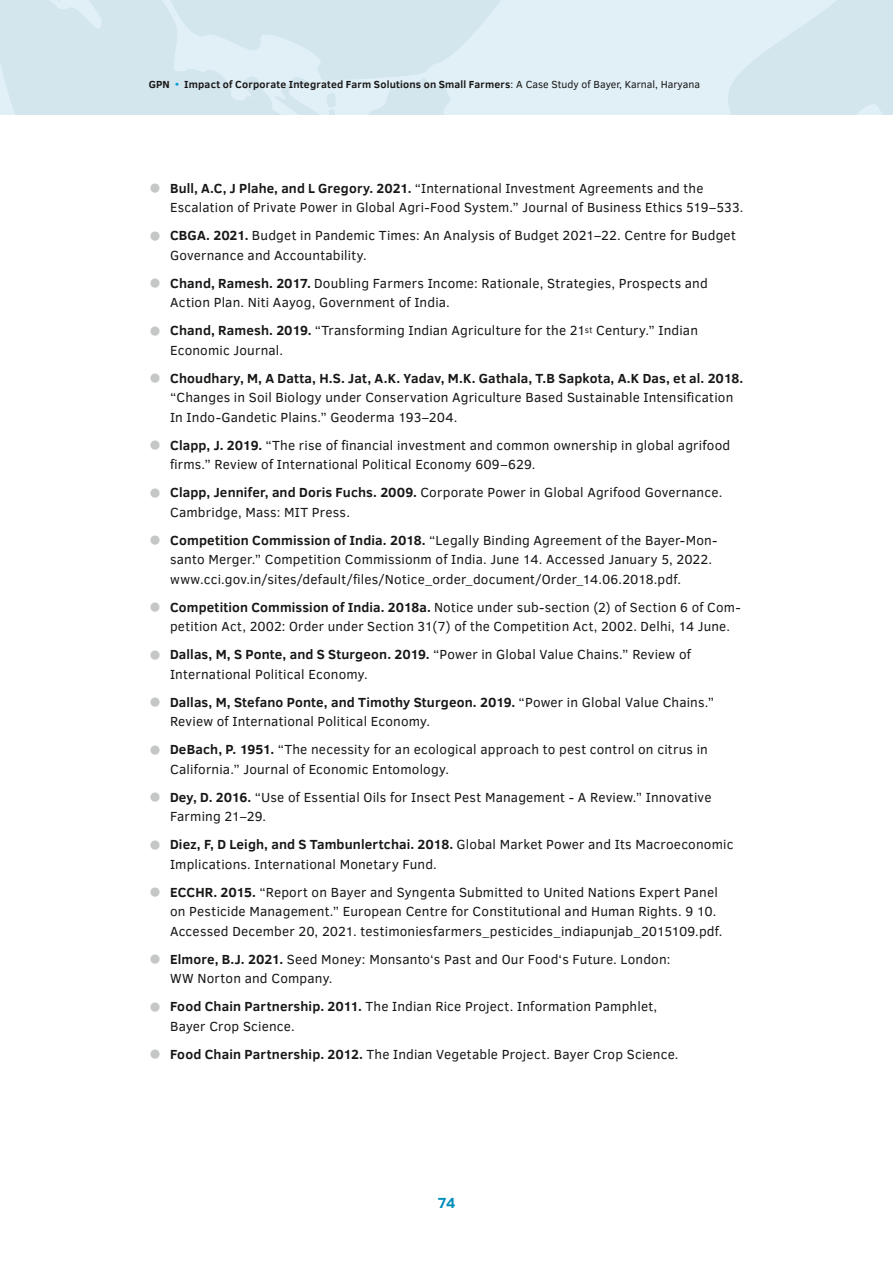
<style>
.page{position:relative;width:893px;height:1263px;background:#fff}
.page>*{position:absolute;margin:0;border:0;box-sizing:border-box;transform-origin:0 0}
.t1{font:700 15px "Clear Sans";color:#008dbb}
.t2{font:13.5px/19.5px "Clear Sans";letter-spacing:.015em;color:#181716}
.t3{font:700 10.5px "Clear Sans";letter-spacing:.02em;color:#181716}
.s1{color:#009ed3}
.s2{font-weight:400}
.s3{font-weight:700;font-size:21px;color:#c5c6c6}
.s4{font-weight:700}
</style>
<div class="page">
<div style="left:0;top:0;width:893px;height:114px;background:#e1f0f7"></div>
<svg style="left:454px;top:0;width:46px;height:52px"></svg>
<svg style="left:0;top:0;width:454px;height:114px;fill:#d3e5ed"></svg>
<svg style="left:323px;top:93px;width:16px;height:21px"></svg>
<svg style="left:728px;top:0;width:165px;height:114px"></svg>
<p class="t3" style="left:149px;top:77px;width:553px">GPN <span class="s1">•</span> Impact of Corporate Integrated Farm Solutions on Small Farmers<span class="s2">: A Case Study of Bayer, Karnal, Haryana</span></p>
<p class="t2" style="left:170px;top:178px;width:575px;text-indent:-21px"><span class="s3">●</span> <span class="s4">Bull, A.C, J Plahe, and L Gregory. 2021.</span> “International Investment Agreements and the<br>Escalation of Private Power in Global Agri-Food System.” Journal of Business Ethics 519–533.</p>
<p class="t2" style="left:170px;top:226px;width:567px;text-indent:-21px"><span class="s3">●</span> <span class="s4">CBGA. 2021.</span> Budget in Pandemic Times: An Analysis of Budget 2021–22. Centre for Budget<br>Governance and Accountability.</p>
<p class="t2" style="left:170px;top:273px;width:539px;text-indent:-21px"><span class="s3">●</span> <span class="s4">Chand, Ramesh. 2017.</span> Doubling Farmers Income: Rationale, Strategies, Prospects and<br>Action Plan. Niti Aayog, Government of India.</p>
<p class="t2" style="left:170px;top:321px;width:529px;text-indent:-21px"><span class="s3">●</span> <span class="s4">Chand, Ramesh. 2019.</span> “Transforming Indian Agriculture for the 21<sup>st</sup> Century.” Indian<br>Economic Journal.</p>
<p class="t2" style="left:170px;top:368px;width:575px;text-indent:-21px"><span class="s3">●</span> <span class="s4">Choudhary, M, A Datta, H.S. Jat, A.K. Yadav, M.K. Gathala, T.B Sapkota, A.K Das, et al. 2018. </span>“Changes in Soil Biology under Conservation Agriculture Based Sustainable Intensification<br>In Indo-Gandetic Plains.” Geoderma 193–204.</p>
<p class="t2" style="left:170px;top:435px;width:562px;text-indent:-21px"><span class="s3">●</span> <span class="s4">Clapp, J. 2019.</span> “The rise of financial investment and common ownership in global agrifood firms.” Review of International Political Economy 609–629.</p>
<p class="t2" style="left:170px;top:483px;width:554px;text-indent:-21px"><span class="s3">●</span> <span class="s4">Clapp, Jennifer, and Doris Fuchs. 2009.</span> Corporate Power in Global Agrifood Governance.<br>Cambridge, Mass: MIT Press.</p>
<p class="t2" style="left:170px;top:530px;width:549px;text-indent:-21px"><span class="s3">●</span> <span class="s4">Competition Commission of India. 2018.</span> “Legally Binding Agreement of the Bayer-Mon&shy;santo Merger.” Competition Commissionm of India. June 14. Accessed January 5, 2022. www.cci.gov.in/sites/default/files/Notice_order_document/Order_14.06.2018.pdf.</p>
<p class="t2" style="left:170px;top:597px;width:572px;text-indent:-21px"><span class="s3">●</span> <span class="s4">Competition Commission of India. 2018a.</span> Notice under sub-section (2) of Section 6 of Com&shy;petition Act, 2002: Order under Section 31(7) of the Competition Act, 2002. Delhi, 14 June.</p>
<p class="t2" style="left:170px;top:645px;width:522px;text-indent:-21px"><span class="s3">●</span> <span class="s4">Dallas, M, S Ponte, and S Sturgeon. 2019.</span> “Power in Global Value Chains.” Review of<br>International Political Economy.</p>
<p class="t2" style="left:170px;top:692px;width:546px;text-indent:-21px"><span class="s3">●</span> <span class="s4">Dallas, M, Stefano Ponte, and Timothy Sturgeon. 2019.</span> “Power in Global Value Chains.”<br>Review of International Political Economy.</p>
<p class="t2" style="left:170px;top:740px;width:539px;text-indent:-21px"><span class="s3">●</span> <span class="s4">DeBach, P. 1951.</span> “The necessity for an ecological approach to pest control on citrus in<br>California.” Journal of Economic Entomology.</p>
<p class="t2" style="left:170px;top:787px;width:543px;text-indent:-21px"><span class="s3">●</span> <span class="s4">Dey, D. 2016.</span> “Use of Essential Oils for Insect Pest Management - A Review.” Innovative<br>Farming 21–29.</p>
<p class="t2" style="left:170px;top:835px;width:565px;text-indent:-21px"><span class="s3">●</span> <span class="s4">Diez, F, D Leigh, and S Tambunlertchai. 2018.</span> Global Market Power and Its Macroeconomic<br>Implications. International Monetary Fund.</p>
<p class="t2" style="left:170px;top:882px;width:554px;text-indent:-21px"><span class="s3">●</span> <span class="s4">ECCHR. 2015.</span> “Report on Bayer and Syngenta Submitted to United Nations Expert Panel on Pesticide Management.” European Centre for Constitutional and Human Rights. 9 10.<br>Accessed December 20, 2021. testimoniesfarmers_pesticides_indiapunjab_2015109.pdf.</p>
<p class="t2" style="left:170px;top:949px;width:502px;text-indent:-21px"><span class="s3">●</span> <span class="s4">Elmore, B.J. 2021.</span> Seed Money: Monsanto‘s Past and Our Food‘s Future. London:<br>WW Norton and Company.</p>
<p class="t2" style="left:170px;top:997px;width:489px;text-indent:-21px"><span class="s3">●</span> <span class="s4">Food Chain Partnership. 2011.</span> The Indian Rice Project. Information Pamphlet,<br>Bayer Crop Science.</p>
<p class="t2" style="left:149px;top:1044px;width:531px"><span class="s3">●</span> <span class="s4">Food Chain Partnership. 2012.</span> The Indian Vegetable Project. Bayer Crop Science.</p>
<p class="t1" style="left:438px;top:1191px;width:19px">74</p>
</div>
